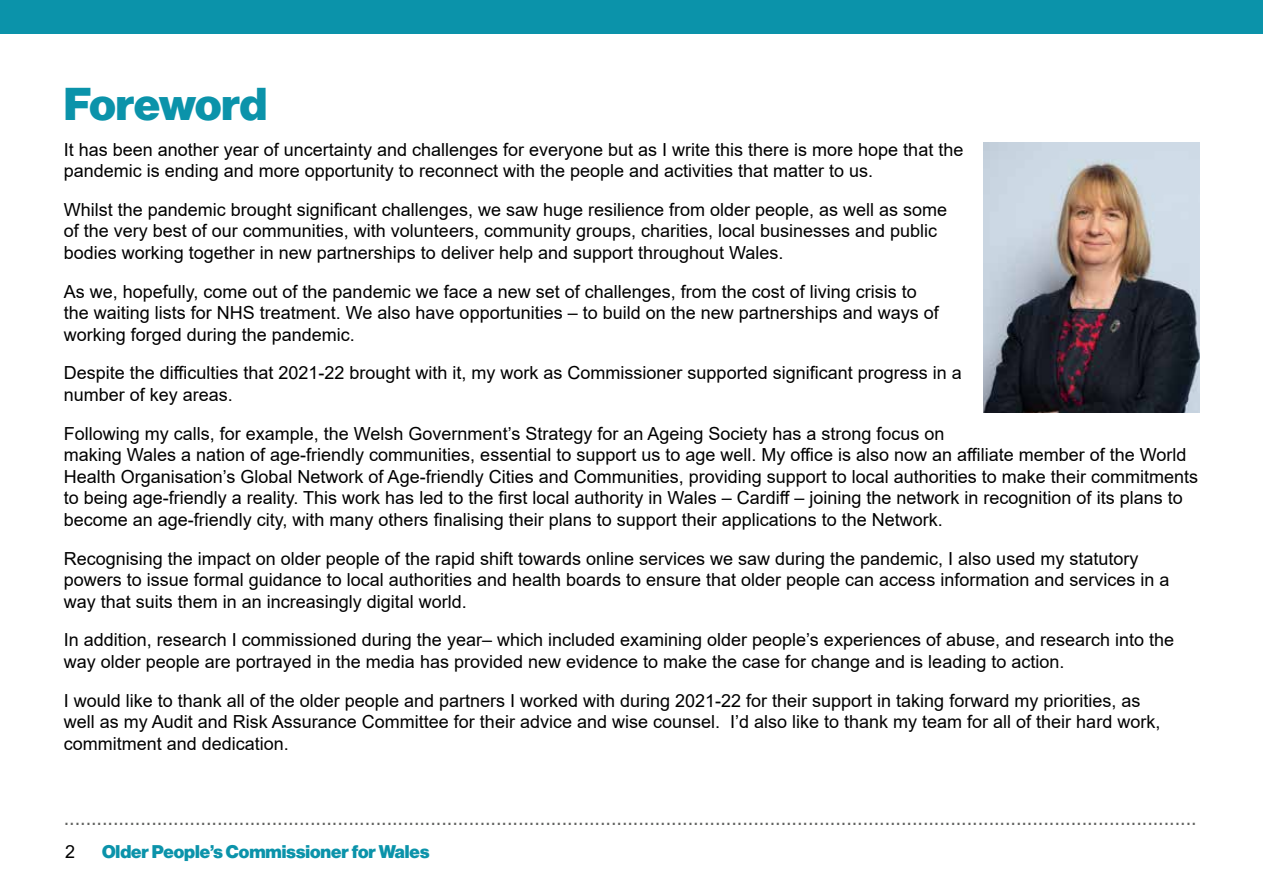
<style>
.page{position:relative;width:1263px;height:893px;background:#fff}
.page>*{position:absolute;margin:0;border:0;box-sizing:border-box;transform-origin:0 0}
.t1{font:45px "N Haas Grotesk DS Pro 95 Blk";letter-spacing:-.005em;color:#0b93aa}
.t2{font:24px "Arial Narrow";color:#616260}
.t3{font:18px/21.6px "Arial";color:#000}
.t4{font:18px "N Haas Grotesk DS Pro 95 Blk";color:#0b93aa}
</style>
<div class="page">
<div style="left:0;top:0;width:1263px;height:34px;background:#0b93aa"></div>
<img style="left:983px;top:142px;width:216px;height:270px">
<h1 class="t1" style="left:64px;top:77px;width:205px">Foreword</h1>
<p class="t3" style="left:64px;top:138px;width:901px">It has been another year of uncertainty and challenges for everyone but as I write this there is more hope that the pandemic is ending and more opportunity to reconnect with the people and activities that matter to us.</p>
<p class="t3" style="left:64px;top:199px;width:885px">Whilst the pandemic brought significant challenges, we saw huge resilience from older people, as well as some of the very best of our communities, with volunteers, community groups, charities, local businesses and public bodies working together in new partnerships to deliver help and support throughout Wales.</p>
<p class="t3" style="left:64px;top:280px;width:877px">As we, hopefully, come out of the pandemic we face a new set of challenges, from the cost of living crisis to the waiting lists for NHS treatment. We also have opportunities – to build on the new partnerships and ways of working forged during the pandemic.</p>
<p class="t3" style="left:64px;top:362px;width:899px">Despite the difficulties that 2021-22 brought with it, my work as Commissioner supported significant progress in a number of key areas.</p>
<p class="t3" style="left:64px;top:422px;width:1136px">Following my calls, for example, the Welsh Government’s Strategy for an Ageing Society has a strong focus on<br>making Wales a nation of age-friendly communities, essential to support us to age well. My office is also now an affiliate member of the World Health Organisation’s Global Network of Age-friendly Cities and Communities, providing support to local authorities to make their commitments to being age-friendly a reality. This work has led to the first local authority in Wales – Cardiff – joining the network in recognition of its plans to become an age-friendly city, with many others finalising their plans to support their applications to the Network.</p>
<p class="t3" style="left:64px;top:547px;width:1107px">Recognising the impact on older people of the rapid shift towards online services we saw during the pandemic, I also used my statutory powers to issue formal guidance to local authorities and health boards to ensure that older people can access information and services in a way that suits them in an increasingly digital world.</p>
<p class="t3" style="left:64px;top:629px;width:1112px">In addition, research I commissioned during the year– which included examining older people’s experiences of abuse, and research into the way older people are portrayed in the media has provided new evidence to make the case for change and is leading to action.</p>
<p class="t3" style="left:64px;top:689px;width:1098px">I would like to thank all of the older people and partners I worked with during 2021-22 for their support in taking forward my priorities, as well as my Audit and Risk Assurance Committee for their advice and wise counsel. I’d also like to thank my team for all of their hard work, commitment and dedication.</p>
<p class="t2" style="left:64px;top:799px;width:1134px">...............................................................................................................................................................................................................</p>
<p class="t3" style="left:65px;top:840px;width:12px">2</p>
<p class="t4" style="left:102px;top:841px;width:329px">Older People’s Commissioner for Wales</p>
</div>
